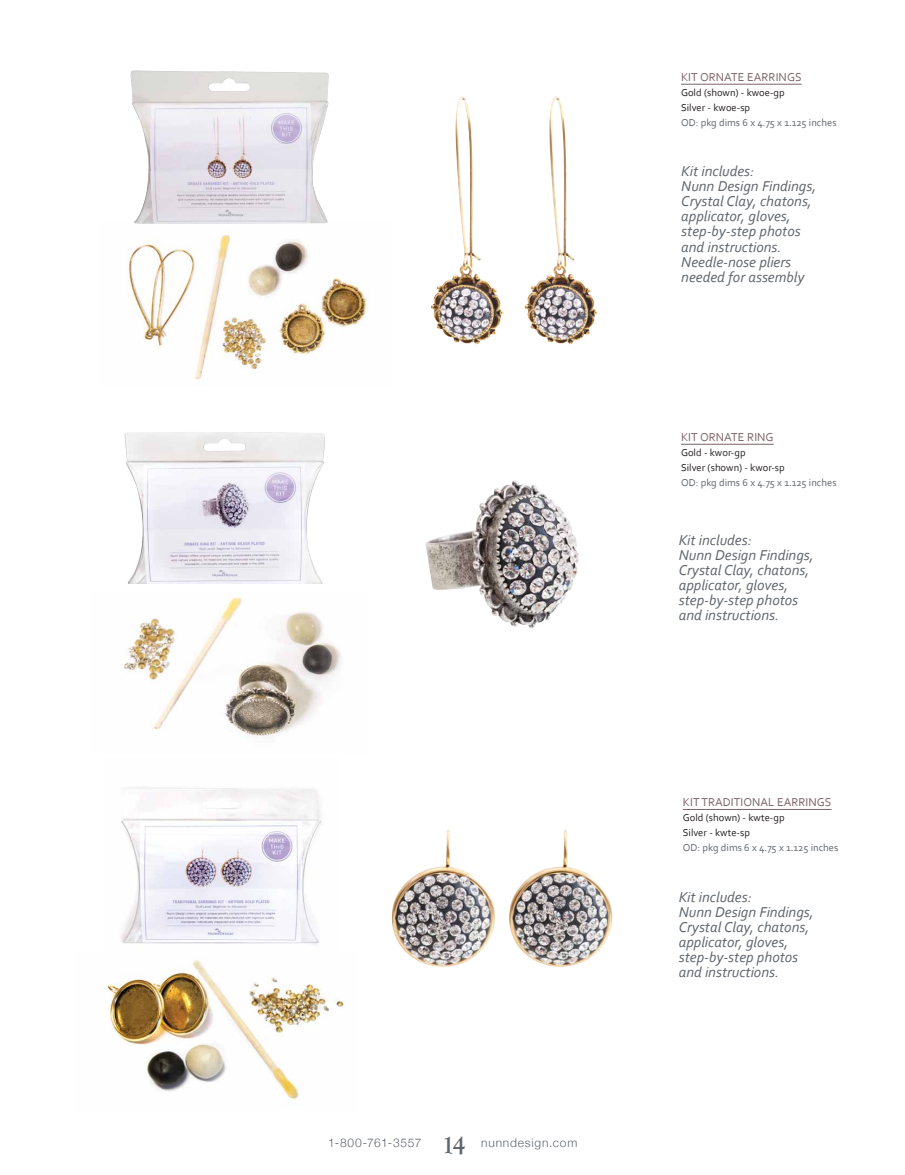
<style>
.page{position:relative;width:905px;height:1175px;background:#fff}
.page>*{position:absolute;margin:0;border:0;box-sizing:border-box;transform-origin:0 0}
.t1{font:700 25.5px "Goudy Old Style T";color:#5f656d}
.t2{font:italic 15px/15px "Corbel";color:#5f656d}
.t3{font:12px "Corbel";color:#7b6368}
.t4{font:300 12px "Helvetica Neue";letter-spacing:.065em;color:#5f656d}
.t5{font:10.5px/15px "Corbel";color:#231f20}
.t6{font:10.5px "Corbel";color:#5f656d}
</style>
<div class="page">
<img style="left:106px;top:959px;width:239px;height:146px">
<img style="left:124px;top:597px;width:217px;height:141px">
<img style="left:127px;top:234px;width:242px;height:152px">
<hr style="left:681px;top:84px;width:120px;height:1px;background:#7b6368">
<hr style="left:681px;top:444px;width:92px;height:1px;background:#7b6368">
<hr style="left:682px;top:809px;width:149px;height:1px;background:#7b6368">
<img style="left:120px;top:787px;width:202px;height:158px">
<img style="left:131px;top:70px;width:198px;height:154px">
<img style="left:524px;top:96px;width:73px;height:249px">
<img style="left:391px;top:830px;width:221px;height:137px">
<img style="left:124px;top:432px;width:201px;height:152px">
<img style="left:425px;top:480px;width:153px;height:148px">
<h1 class="t1" style="left:441px;top:1130px;width:25px">14</h1>
<p class="t4" style="left:328px;top:1135px;width:95px">1-800-761-3557</p>
<p class="t4" style="left:481px;top:1135px;width:98px">nunndesign.com</p>
<p class="t3" style="left:681px;top:70px;width:122px">KIT ORNATE EARRINGS</p>
<p class="t5" style="left:681px;top:85px;width:105px">Gold (shown) - kwoe-gp<br>Silver - kwoe-sp</p>
<p class="t6" style="left:681px;top:116px;width:157px">OD: pkg dims 6 x 4.75 x 1.125 inches</p>
<p class="t2" style="left:681px;top:164px;width:136px">Kit includes:<br>Nunn Design Findings,<br>Crystal Clay, chatons, applicator, gloves, step-by-step photos and instructions.<br>Needle-nose pliers needed for assembly</p>
<p class="t3" style="left:681px;top:430px;width:94px">KIT ORNATE RING</p>
<p class="t5" style="left:681px;top:445px;width:105px">Gold - kwor-gp<br>Silver (shown) - kwor-sp</p>
<p class="t6" style="left:681px;top:476px;width:157px">OD: pkg dims 6 x 4.75 x 1.125 inches</p>
<p class="t2" style="left:678px;top:532px;width:136px">Kit includes:<br>Nunn Design Findings,<br>Crystal Clay, chatons, applicator, gloves, step-by-step photos and instructions.</p>
<p class="t3" style="left:682px;top:795px;width:150px">KIT TRADITIONAL EARRINGS</p>
<p class="t5" style="left:682px;top:810px;width:103px">Gold (shown) - kwte-gp<br>Silver - kwte-sp</p>
<p class="t6" style="left:682px;top:841px;width:157px">OD: pkg dims 6 x 4.75 x 1.125 inches</p>
<p class="t2" style="left:678px;top:888px;width:136px">Kit includes:<br>Nunn Design Findings,<br>Crystal Clay, chatons, applicator, gloves, step-by-step photos and instructions.</p>
</div>
